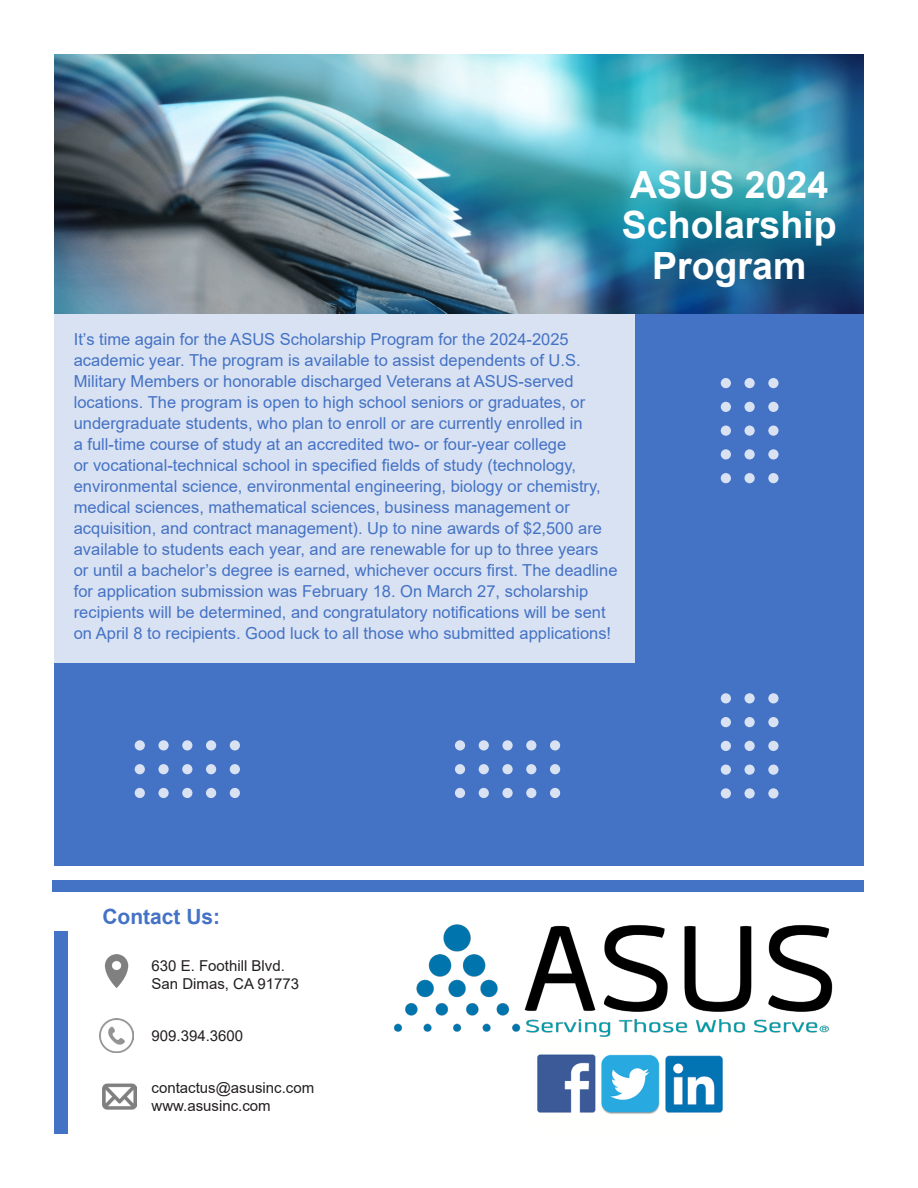
<style>
.page{position:relative;width:918px;height:1188px;background:#fff}
.page>*{position:absolute;margin:0;border:0;box-sizing:border-box;transform-origin:0 0}
.Body_Text{font:700 37.5px/40.5px "Arial";color:#fff;text-align:center}
.Info_Text{font:700 21px "Arial";color:#4472c4}
.Body_Text-2{font:16.5px/21px "Arial";color:#4472c4}
.Info_Text-2{font:15px/18px "Arial";color:#231f20}
</style>
<div class="page">
<img style="left:54px;top:54px;width:809px;height:260px">
<div style="left:54px;top:314px;width:623px;height:402px;background:#d9e2f3"></div>
<div style="left:54px;top:931px;width:14px;height:202px;background:#4472c4"></div>
<img style="left:395px;top:924px;width:438px;height:113px">
<img style="left:537px;top:1054px;width:186px;height:60px">
<img style="left:104px;top:954px;width:25px;height:34px">
<img style="left:100px;top:1018px;width:34px;height:34px">
<img style="left:102px;top:1083px;width:34px;height:27px">
<div style="left:635px;top:314px;width:229px;height:551px;background:#4472c4"></div>
<div style="left:721px;top:378px;width:10px;height:10px;background:#d9e2f3;border-radius:50%"></div>
<div style="left:745px;top:378px;width:10px;height:10px;background:#d9e2f3;border-radius:50%"></div>
<div style="left:721px;top:402px;width:10px;height:10px;background:#d9e2f3;border-radius:50%"></div>
<div style="left:745px;top:402px;width:10px;height:10px;background:#d9e2f3;border-radius:50%"></div>
<div style="left:721px;top:426px;width:10px;height:10px;background:#d9e2f3;border-radius:50%"></div>
<div style="left:745px;top:426px;width:10px;height:10px;background:#d9e2f3;border-radius:50%"></div>
<div style="left:721px;top:449px;width:10px;height:10px;background:#d9e2f3;border-radius:50%"></div>
<div style="left:745px;top:449px;width:10px;height:10px;background:#d9e2f3;border-radius:50%"></div>
<div style="left:768px;top:378px;width:11px;height:10px;background:#d9e2f3;border-radius:50%"></div>
<div style="left:768px;top:402px;width:11px;height:10px;background:#d9e2f3;border-radius:50%"></div>
<div style="left:768px;top:426px;width:11px;height:10px;background:#d9e2f3;border-radius:50%"></div>
<div style="left:768px;top:449px;width:11px;height:10px;background:#d9e2f3;border-radius:50%"></div>
<div style="left:721px;top:473px;width:10px;height:10px;background:#d9e2f3;border-radius:50%"></div>
<div style="left:745px;top:473px;width:10px;height:10px;background:#d9e2f3;border-radius:50%"></div>
<div style="left:768px;top:473px;width:11px;height:10px;background:#d9e2f3;border-radius:50%"></div>
<div style="left:53px;top:880px;width:811px;height:12px;background:#4472c4"></div>
<div style="left:54px;top:663px;width:663px;height:202px;background:#4472c4"></div>
<div style="left:135px;top:788px;width:10px;height:10px;background:#d9e2f3;border-radius:50%"></div>
<div style="left:135px;top:764px;width:10px;height:10px;background:#d9e2f3;border-radius:50%"></div>
<div style="left:158px;top:788px;width:11px;height:10px;background:#d9e2f3;border-radius:50%"></div>
<div style="left:158px;top:764px;width:11px;height:10px;background:#d9e2f3;border-radius:50%"></div>
<div style="left:182px;top:788px;width:10px;height:10px;background:#d9e2f3;border-radius:50%"></div>
<div style="left:182px;top:764px;width:10px;height:10px;background:#d9e2f3;border-radius:50%"></div>
<div style="left:206px;top:788px;width:10px;height:10px;background:#d9e2f3;border-radius:50%"></div>
<div style="left:206px;top:764px;width:10px;height:10px;background:#d9e2f3;border-radius:50%"></div>
<div style="left:135px;top:740px;width:10px;height:10px;background:#d9e2f3;border-radius:50%"></div>
<div style="left:158px;top:740px;width:11px;height:10px;background:#d9e2f3;border-radius:50%"></div>
<div style="left:182px;top:740px;width:10px;height:10px;background:#d9e2f3;border-radius:50%"></div>
<div style="left:206px;top:740px;width:10px;height:10px;background:#d9e2f3;border-radius:50%"></div>
<div style="left:230px;top:788px;width:10px;height:10px;background:#d9e2f3;border-radius:50%"></div>
<div style="left:230px;top:764px;width:10px;height:10px;background:#d9e2f3;border-radius:50%"></div>
<div style="left:230px;top:740px;width:10px;height:10px;background:#d9e2f3;border-radius:50%"></div>
<div style="left:455px;top:788px;width:10px;height:10px;background:#d9e2f3;border-radius:50%"></div>
<div style="left:455px;top:764px;width:10px;height:10px;background:#d9e2f3;border-radius:50%"></div>
<div style="left:479px;top:788px;width:10px;height:10px;background:#d9e2f3;border-radius:50%"></div>
<div style="left:479px;top:764px;width:10px;height:10px;background:#d9e2f3;border-radius:50%"></div>
<div style="left:502px;top:788px;width:11px;height:10px;background:#d9e2f3;border-radius:50%"></div>
<div style="left:502px;top:764px;width:11px;height:10px;background:#d9e2f3;border-radius:50%"></div>
<div style="left:526px;top:788px;width:10px;height:10px;background:#d9e2f3;border-radius:50%"></div>
<div style="left:526px;top:764px;width:10px;height:10px;background:#d9e2f3;border-radius:50%"></div>
<div style="left:455px;top:740px;width:10px;height:10px;background:#d9e2f3;border-radius:50%"></div>
<div style="left:479px;top:740px;width:10px;height:10px;background:#d9e2f3;border-radius:50%"></div>
<div style="left:502px;top:740px;width:11px;height:10px;background:#d9e2f3;border-radius:50%"></div>
<div style="left:526px;top:740px;width:10px;height:10px;background:#d9e2f3;border-radius:50%"></div>
<div style="left:550px;top:788px;width:10px;height:10px;background:#d9e2f3;border-radius:50%"></div>
<div style="left:550px;top:764px;width:10px;height:10px;background:#d9e2f3;border-radius:50%"></div>
<div style="left:550px;top:740px;width:10px;height:10px;background:#d9e2f3;border-radius:50%"></div>
<div style="left:721px;top:693px;width:10px;height:10px;background:#d9e2f3;border-radius:50%"></div>
<div style="left:745px;top:693px;width:10px;height:10px;background:#d9e2f3;border-radius:50%"></div>
<div style="left:721px;top:717px;width:10px;height:10px;background:#d9e2f3;border-radius:50%"></div>
<div style="left:745px;top:717px;width:10px;height:10px;background:#d9e2f3;border-radius:50%"></div>
<div style="left:721px;top:741px;width:10px;height:10px;background:#d9e2f3;border-radius:50%"></div>
<div style="left:745px;top:741px;width:10px;height:10px;background:#d9e2f3;border-radius:50%"></div>
<div style="left:721px;top:765px;width:10px;height:10px;background:#d9e2f3;border-radius:50%"></div>
<div style="left:745px;top:765px;width:10px;height:10px;background:#d9e2f3;border-radius:50%"></div>
<div style="left:768px;top:693px;width:11px;height:10px;background:#d9e2f3;border-radius:50%"></div>
<div style="left:768px;top:717px;width:11px;height:10px;background:#d9e2f3;border-radius:50%"></div>
<div style="left:768px;top:741px;width:11px;height:10px;background:#d9e2f3;border-radius:50%"></div>
<div style="left:768px;top:765px;width:11px;height:10px;background:#d9e2f3;border-radius:50%"></div>
<div style="left:721px;top:788px;width:10px;height:11px;background:#d9e2f3;border-radius:50%"></div>
<div style="left:745px;top:788px;width:10px;height:11px;background:#d9e2f3;border-radius:50%"></div>
<div style="left:768px;top:788px;width:11px;height:11px;background:#d9e2f3;border-radius:50%"></div>
<p class="Body_Text" style="left:622px;top:165px;width:216px">ASUS 2024<br>Scholarship<br>Program</p>
<p class="Body_Text-2" style="left:74px;top:329px;width:545px">It’s time again for the ASUS Scholarship Program for the 2024-2025 academic year. The program is available to assist dependents of U.S.<br>Military Members or honorable discharged Veterans at ASUS-served locations. The program is open to high school seniors or graduates, or undergraduate students, who plan to enroll or are currently enrolled in<br>a full-time course of study at an accredited two- or four-year college<br>or vocational-technical school in specified fields of study (technology, environmental science, environmental engineering, biology or chemistry, medical sciences, mathematical sciences, business management or acquisition, and contract management). Up to nine awards of $2,500 are available to students each year, and are renewable for up to three years<br>or until a bachelor’s degree is earned, whichever occurs first. The deadline for application submission was February 18. On March 27, scholarship recipients will be determined, and congratulatory notifications will be sent on April 8 to recipients. Good luck to all those who submitted applications!</p>
<p class="Info_Text" style="left:102px;top:901px;width:119px">Contact Us:</p>
<p class="Info_Text-2" style="left:152px;top:957px;width:149px">630 E. Foothill Blvd.<br>San Dimas, CA 91773</p>
<p class="Info_Text-2" style="left:152px;top:1027px;width:93px">909.394.3600</p>
<p class="Info_Text-2" style="left:152px;top:1078px;width:164px">contactus@asusinc.com</p>
<p class="Info_Text-2" style="left:152px;top:1096px;width:121px">www.asusinc.com</p>
</div>
